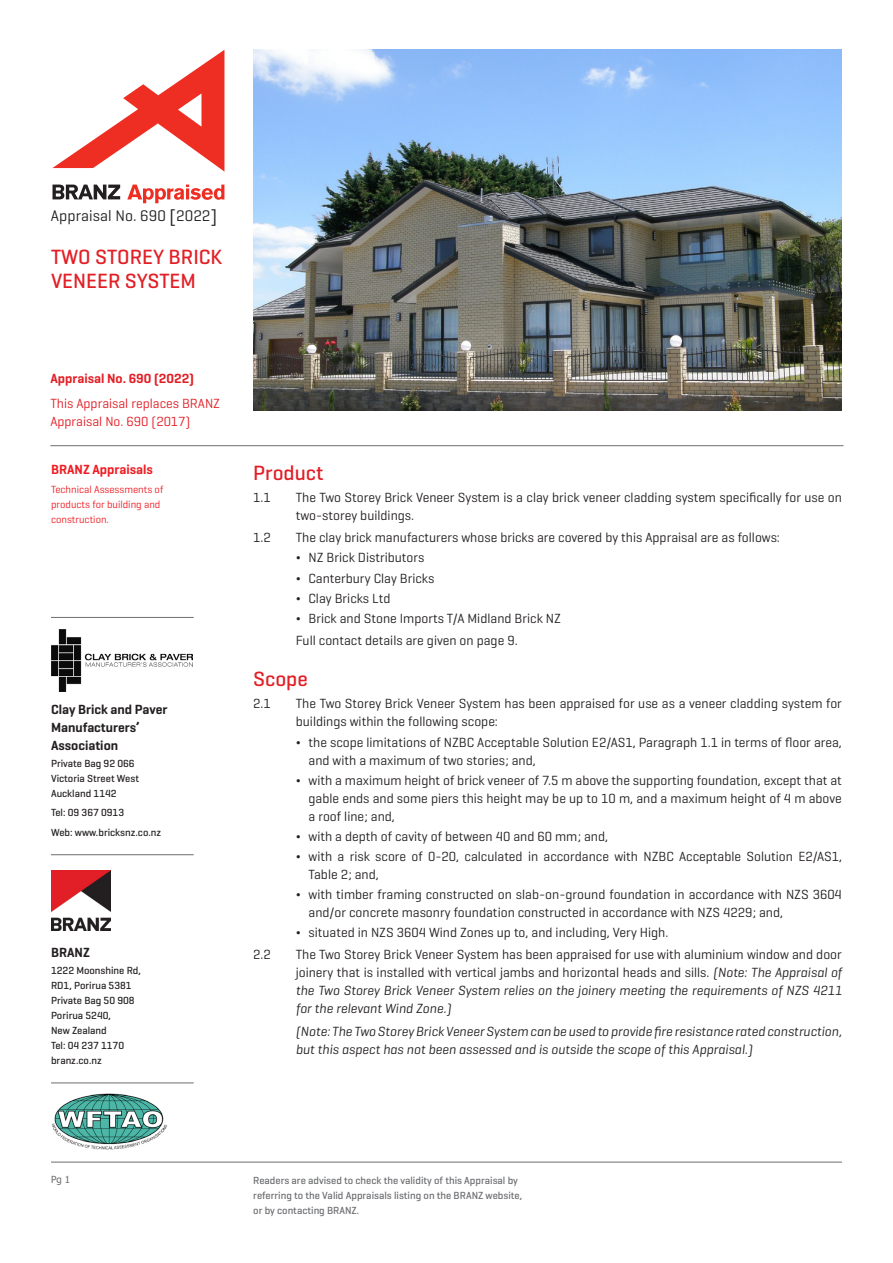
<style>
.page{position:relative;width:893px;height:1263px;background:#fff}
.page>*{position:absolute;margin:0;border:0;box-sizing:border-box;transform-origin:0 0}
.H3_Geo_P{font:500 21px/24px "Geogrotesque";color:#e21f26}
.t1{font:15.6px "Geogrotesque";letter-spacing:.005em;color:#231f20}
.Body_INDENT{font:13.5px/18px "Geogrotesque";color:#231f20}
.Body_INDENT-2{font:italic 13.5px/18px "Geogrotesque";color:#231f20}
.H5_Geo_P{font:600 13.5px/18px "Geogrotesque";color:#231f20}
.H4_Geo_P{font:13.5px/18px "Geogrotesque";color:#e21f26}
.H4_Geo_P-2{font:600 13.5px "Geogrotesque";color:#e21f26}
.Body{font:600 13.5px "Geogrotesque";color:#ee1d23}
.Small_Body_Geo_P{font:500 10.5px/15px "Geogrotesque";color:#231f20}
.Small_Body_Geo_P-2{font:500 10.5px/15px "Geogrotesque";color:#6c6d70}
.Body-2{font:10.5px/15px "Geogrotesque";color:#ee1d23}
.t2{font:9.75px "Tahoma";color:#6c6d70}
.s1{font-size:18.3px}
.s2{font-weight:500}
.s3{font-style:italic}
</style>
<div class="page">
<hr style="left:51px;top:617px;width:143px;height:1px;background:#6c6d70">
<img style="left:51px;top:629px;width:142px;height:63px">
<hr style="left:51px;top:854px;width:143px;height:1px;background:#6c6d70">
<img style="left:51px;top:871px;width:60px;height:59px">
<hr style="left:51px;top:1083px;width:143px;height:1px;background:#6c6d70">
<hr style="left:50px;top:445px;width:793px;height:1px;background:#6c6d70">
<hr style="left:51px;top:1162px;width:791px;height:1px;background:#6c6d70">
<img style="left:51px;top:1093px;width:117px;height:57px">
<svg style="left:52px;top:50px;width:172px;height:122px"></svg>
<svg style="left:127px;top:185px;width:97px;height:18px"></svg>
<svg style="left:53px;top:185px;width:67px;height:14px"></svg>
<img style="left:253px;top:50px;width:589px;height:360px">
<p class="t1" style="left:51px;top:206px;width:168px">Appraisal No. 690 <span class="s1">[</span>2022<span class="s1">]</span></p>
<p class="H3_Geo_P" style="left:51px;top:245px;width:173px">TWO STOREY BRICK<br>VENEER SYSTEM</p>
<p class="H4_Geo_P-2" style="left:50px;top:370px;width:145px">Appraisal No. 690 (2022)</p>
<p class="H4_Geo_P" style="left:50px;top:394px;width:171px">This Appraisal replaces BRANZ<br>Appraisal No. 690 (2017)</p>
<p class="Body" style="left:51px;top:461px;width:103px">BRANZ Appraisals</p>
<p class="Body-2" style="left:51px;top:482px;width:114px">Technical Assessments of products for building and construction.</p>
<p class="H5_Geo_P" style="left:51px;top:700px;width:118px">Clay Brick and Paver<br>Manufacturers’<br>Association</p>
<p class="Small_Body_Geo_P" style="left:51px;top:756px;width:85px">Private Bag 92 066</p>
<p class="Small_Body_Geo_P" style="left:51px;top:771px;width:90px">Victoria Street West</p>
<p class="Small_Body_Geo_P" style="left:51px;top:786px;width:67px">Auckland 1142</p>
<p class="Small_Body_Geo_P" style="left:51px;top:805px;width:75px">Tel: 09 367 0913</p>
<p class="Small_Body_Geo_P" style="left:51px;top:824px;width:112px">Web: www.bricksnz.co.nz</p>
<p class="H5_Geo_P" style="left:51px;top:943px;width:40px">BRANZ</p>
<p class="Small_Body_Geo_P" style="left:51px;top:962px;width:91px">1222 Moonshine Rd,</p>
<p class="Small_Body_Geo_P" style="left:51px;top:977px;width:82px">RD1, Porirua 5381</p>
<p class="Small_Body_Geo_P" style="left:51px;top:992px;width:85px">Private Bag 50 908</p>
<p class="Small_Body_Geo_P" style="left:51px;top:1007px;width:62px">Porirua 5240,<br>New Zealand</p>
<p class="Small_Body_Geo_P" style="left:51px;top:1037px;width:75px">Tel: 04 237 1170</p>
<p class="Small_Body_Geo_P" style="left:51px;top:1052px;width:52px">branz.co.nz</p>
<p class="H3_Geo_P" style="left:253px;top:460px;width:72px">Product</p>
<p class="Body_INDENT" style="left:253px;top:488px;width:19px">1.1</p>
<p class="Body_INDENT" style="left:296px;top:488px;width:548px">The Two Storey Brick Veneer System is a clay brick veneer cladding system specifically for use on two-storey buildings.</p>
<p class="Body_INDENT" style="left:253px;top:528px;width:19px">1.2</p>
<p class="Body_INDENT" style="left:296px;top:528px;width:486px">The clay brick manufacturers whose bricks are covered by this Appraisal are as follows:</p>
<p class="Body_INDENT" style="left:296px;top:548px;width:130px"><span class="s2">¬</span> NZ Brick Distributors</p>
<p class="Body_INDENT" style="left:296px;top:569px;width:140px"><span class="s2">¬</span> Canterbury Clay Bricks</p>
<p class="Body_INDENT" style="left:296px;top:589px;width:96px"><span class="s2">¬</span> Clay Bricks Ltd</p>
<p class="Body_INDENT" style="left:296px;top:609px;width:267px"><span class="s2">¬</span> Brick and Stone Imports T/A Midland Brick NZ</p>
<p class="Body_INDENT" style="left:296px;top:631px;width:223px">Full contact details are given on page 9.</p>
<p class="H3_Geo_P" style="left:253px;top:666px;width:56px">Scope</p>
<p class="Body_INDENT" style="left:253px;top:694px;width:19px">2.1</p>
<p class="Body_INDENT" style="left:296px;top:694px;width:548px">The Two Storey Brick Veneer System has been appraised for use as a veneer cladding system for buildings within the following scope:</p>
<p class="Body_INDENT" style="left:309px;top:732px;width:535px;text-indent:-13px"><span class="s2">¬</span> the scope limitations of NZBC Acceptable Solution E2/AS1, Paragraph 1.1 in terms of floor area, and with a maximum of two stories; and,</p>
<p class="Body_INDENT" style="left:309px;top:771px;width:535px;text-align:justify;text-indent:-13px"><span class="s2">¬</span> with a maximum height of brick veneer of 7.5 m above the supporting foundation, except that at gable ends and some piers this height may be up to 10 m, and a maximum height of 4 m above a roof line; and,</p>
<p class="Body_INDENT" style="left:296px;top:827px;width:314px"><span class="s2">¬</span> with a depth of cavity of between 40 and 60 mm; and,</p>
<p class="Body_INDENT" style="left:309px;top:847px;width:535px;text-indent:-13px"><span class="s2">¬</span> with a risk score of 0-20, calculated in accordance with NZBC Acceptable Solution E2/AS1,<br>Table 2; and,</p>
<p class="Body_INDENT" style="left:309px;top:885px;width:535px;text-indent:-13px"><span class="s2">¬</span> with timber framing constructed on slab-on-ground foundation in accordance with NZS 3604 and/or concrete masonry foundation constructed in accordance with NZS 4229; and,</p>
<p class="Body_INDENT" style="left:296px;top:923px;width:374px"><span class="s2">¬</span> situated in NZS 3604 Wind Zones up to, and including, Very High.</p>
<p class="Body_INDENT" style="left:253px;top:945px;width:19px">2.2</p>
<p class="Body_INDENT" style="left:296px;top:945px;width:548px;text-align:justify">The Two Storey Brick Veneer System has been appraised for use with aluminium window and door joinery that is installed with vertical jambs and horizontal heads and sills. <span class="s3">(Note: The Appraisal of the Two Storey Brick Veneer System relies on the joinery meeting the requirements of NZS 4211 for the relevant Wind Zone.)</span></p>
<p class="Body_INDENT-2" style="left:296px;top:1022px;width:548px">(Note: The Two Storey Brick Veneer System can be used to provide fire resistance rated construction, but this aspect has not been assessed and is outside the scope of this Appraisal.)</p>
<p class="t2" style="left:51px;top:1173px;width:21px">Pg 1</p>
<p class="Small_Body_Geo_P-2" style="left:253px;top:1172px;width:270px">Readers are advised to check the validity of this Appraisal by referring to the Valid Appraisals listing on the BRANZ website, or by contacting BRANZ.</p>
</div>
